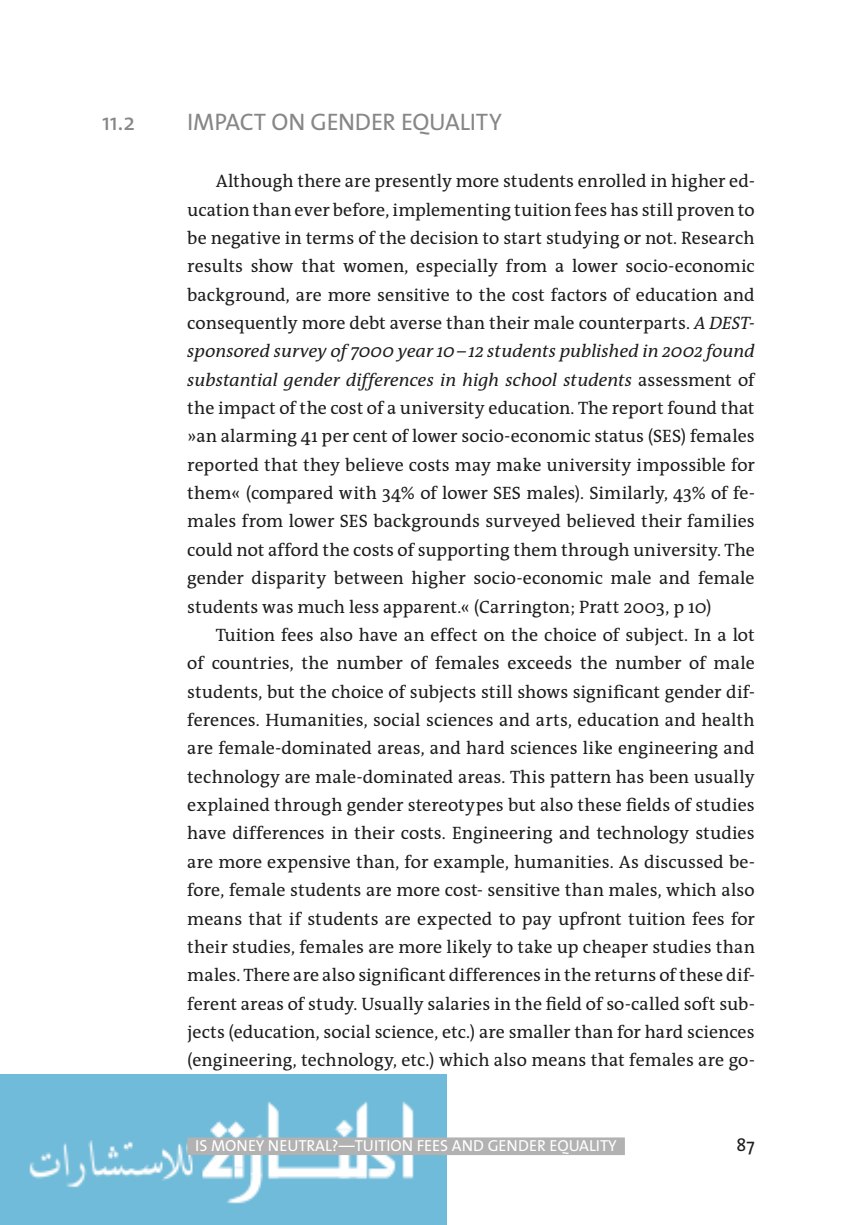
<style>
.page{position:relative;width:857px;height:1225px;background:#fff}
.page>*{position:absolute;margin:0;border:0;box-sizing:border-box;transform-origin:0 0}
.t1{font:24px "The Sans";letter-spacing:-.01em;color:#878787}
.t2{font:18px/28.4px "The Antiqua B5";letter-spacing:.005em;color:#1d1d1b;text-align:justify}
.t3{font:italic 18px/28.4px "The Antiqua B5 i";color:#1d1d1b}
.t4{font:18px "The Sans";color:#1d1d1b}
.t5{font:16px "The Sans";color:#fff}
.s1{font-family:"The Antiqua B5 i";font-style:italic}
.s2{font-family:"The Antiqua B5";font-style:normal}
</style>
<div class="page">
<img style="left:0;top:1075px;width:446px;height:150px">
<div style="left:187px;top:1137px;width:437px;height:18px;background:#b2b2b2"></div>
<h1 class="t1" style="left:102px;top:102px;width:34px">11.2</h1>
<h1 class="t1" style="left:187px;top:102px;width:316px">IMPACT ON GENDER EQUALITY</h1>
<p class="t2" style="left:187px;top:168px;width:568px;text-indent:28px">Although there are presently more students enrolled in higher ed&shy;ucation than ever before, implementing tuition fees has still proven to be negative in terms of the decision to start studying or not. Research results show that women, especially from a lower socio-economic background, are more sensitive to the cost factors of education and consequently more debt averse than their male counterparts. <span class="s1">A DEST-</span></p>
<p class="t3" style="left:187px;top:338px;width:568px">sponsored survey of 7000 year 10 – 12 students published in 2002 found substantial gender differences in high school students <span class="s2">assessment of</span></p>
<p class="t2" style="left:187px;top:394px;width:568px">the impact of the cost of a university education. The report found that »an alarming 41 per cent of lower socio-economic status (SES) females reported that they believe costs may make university impossible for them« (compared with 34% of lower SES males). Similarly, 43% of fe&shy;males from lower SES backgrounds surveyed believed their families could not afford the costs of supporting them through university. The gender disparity between higher socio-economic male and female students was much less apparent.« (Carrington; Pratt 2003, p 10)</p>
<p class="t2" style="left:187px;top:621px;width:568px;text-indent:28px">Tuition fees also have an effect on the choice of subject. In a lot of countries, the number of females exceeds the number of male students, but the choice of subjects still shows significant gender dif&shy;ferences. Humanities, social sciences and arts, education and health are female-dominated areas, and hard sciences like engineering and technology are male-dominated areas. This pattern has been usually explained through gender stereotypes but also these fields of studies have differences in their costs. Engineering and technology studies are more expensive than, for example, humanities. As discussed be&shy;fore, female students are more cost- sensitive than males, which also means that if students are expected to pay upfront tuition fees for their studies, females are more likely to take up cheaper studies than males. There are also significant differences in the returns of these dif&shy;ferent areas of study. Usually salaries in the field of so-called soft sub&shy;jects (education, social science, etc.) are smaller than for hard sciences (engineering, technology, etc.) which also means that females are go-</p>
<p class="t5" style="left:195px;top:1132px;width:423px">IS MONEY NEUTRAL?—TUITION FEES AND GENDER EQUALITY</p>
<p class="t4" style="left:736px;top:1130px;width:20px">87</p>
</div>
